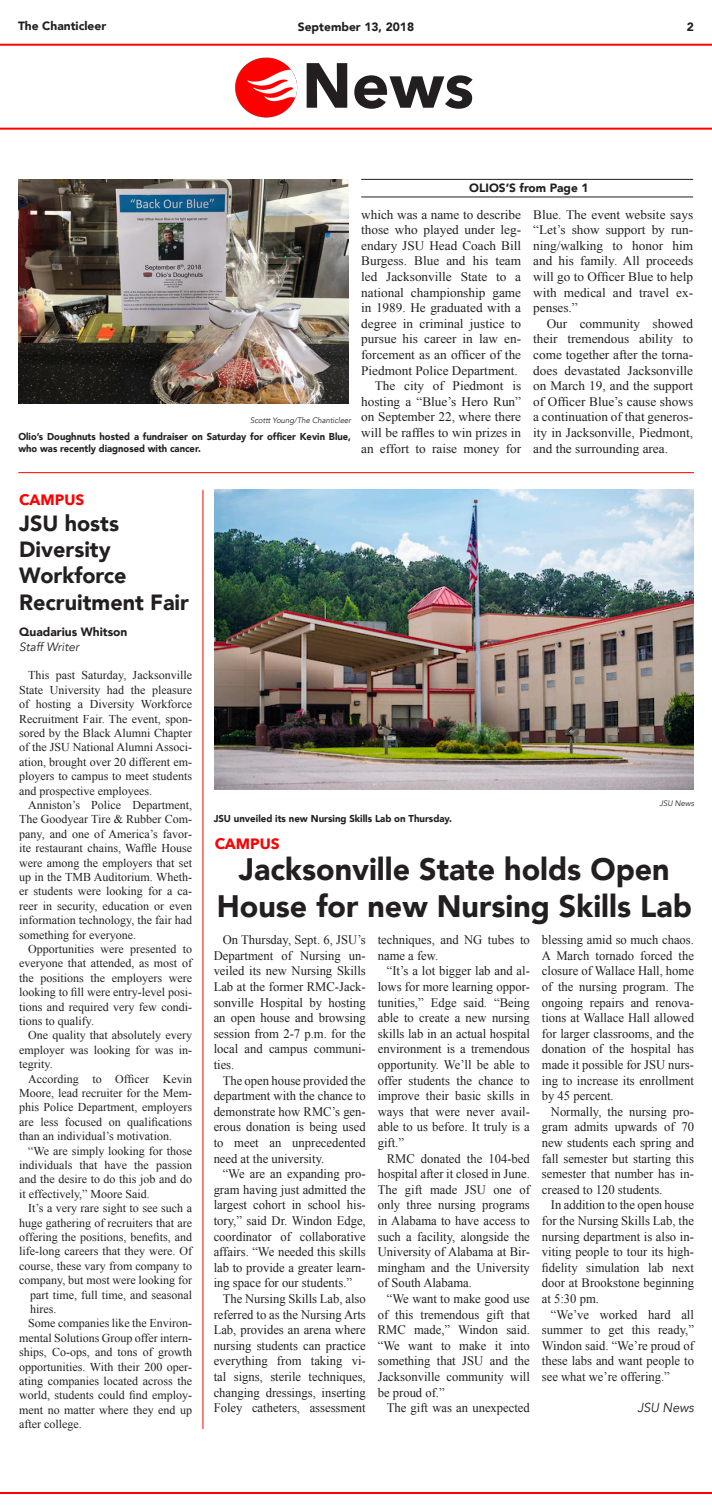
<style>
.page{position:relative;width:712px;height:1512px;background:#fff}
.page>*{position:absolute;margin:0;border:0;box-sizing:border-box;transform-origin:0 0}
.t1{font:700 63px "Avenir Next";color:#231f20}
.t2{font:900 31px/37.2px "Avenir";color:#231f20;text-align:center}
.t3{font:900 22px "Avenir";color:#231f20}
.t4{font:700 15px "Avenir Next";color:#f00}
.t5{font:13px/15.6px "Times New Roman";color:#231f20;text-align:justify}
.t6{font:italic 13px "Avenir";color:#231f20}
.t7{font:12px/14.4px "Times New Roman";color:#231f20;text-align:justify}
.t8{font:900 12px "Avenir";color:#231f20}
.t9{font:italic 12px "Avenir";color:#231f20}
.t10{font:900 10px/12px "Avenir";color:#231f20;scale:.94 1}
.t11{font:900 10px "Avenir";color:#231f20;scale:.96 1}
.t12{font:italic 8px "Avenir";color:#231f20;scale:.96 1}
</style>
<div class="page">
<img style="left:235px;top:57px;width:63px;height:61px">
<hr style="left:0;top:128px;width:711px;height:2px;background:#f00">
<hr style="left:0;top:44px;width:711px;height:2px;background:#f00">
<hr style="left:0;top:1492px;width:711px;height:2px;background:#f00">
<hr style="left:361px;top:196px;width:332px;height:1px;background:#231f20">
<hr style="left:361px;top:179px;width:332px;height:1px;background:#231f20">
<hr style="left:202px;top:490px;width:1px;height:939px;background:#f00">
<hr style="left:18px;top:472px;width:675px;height:1px;background:#f00">
<img style="left:18px;top:179px;width:330px;height:225px">
<img style="left:214px;top:490px;width:479px;height:299px">
<p class="t8" style="left:18px;top:16px;width:90px">The Chanticleer</p>
<p class="t8" style="left:298px;top:16px;width:118px">September 13, 2018</p>
<p class="t8" style="left:686px;top:16px;width:9px">2</p>
<p class="t1" style="left:302px;top:31px;width:173px">News</p>
<p class="t12" style="left:250px;top:415px;width:106px">Scottt Young/The Chanticleer</p>
<p class="t10" style="left:18px;top:430px;width:355px">Olio’s Doughnuts hosted a fundraiser on Saturday for officer Kevin Blue, who was recently diagnosed with cancer.</p>
<p class="t8" style="left:469px;top:177px;width:121px">OLIOS’S from Page 1</p>
<p class="t5" style="left:361px;top:206px;width:161px">which was a name to describe those who played under leg&shy;endary JSU Head Coach Bill Burgess. Blue and his team led Jacksonville State to a national championship game in 1989. He graduated with a degree in criminal justice to pursue his career in law en&shy;forcement as an officer of the Piedmont Police Department.</p>
<p class="t5" style="left:361px;top:378px;width:161px;text-indent:14px">The city of Piedmont is hosting a “Blue’s Hero Run” on September 22, where there will be raffles to win prizes in an effort to raise money for</p>
<p class="t5" style="left:533px;top:206px;width:161px">Blue. The event website says “Let’s show support by run&shy;ning/walking to honor him and his family. All proceeds will go to Officer Blue to help with medical and travel ex&shy;penses.”</p>
<p class="t5" style="left:533px;top:315px;width:161px;text-indent:14px">Our community showed their tremendous ability to come together after the torna&shy;does devastated Jacksonville on March 19, and the support of Officer Blue’s cause shows a continuation of that generos&shy;ity in Jacksonville, Piedmont, and the surrounding area.</p>
<p class="t4" style="left:19px;top:487px;width:67px">CAMPUS</p>
<p class="t3" style="left:19px;top:504px;width:101px">JSU hosts</p>
<p class="t3" style="left:19px;top:530px;width:93px">Diversity</p>
<p class="t3" style="left:19px;top:557px;width:109px">Workforce</p>
<p class="t3" style="left:19px;top:583px;width:171px">Recruitment Fair</p>
<p class="t8" style="left:19px;top:622px;width:110px">Quadarius Whitson</p>
<p class="t9" style="left:19px;top:639px;width:61px">Staff Writer</p>
<p class="t7" style="left:19px;top:668px;width:174px;text-indent:9px">This past Saturday, Jacksonville State University had the pleasure of hosting a Diversity Workforce Recruitment Fair. The event, spon&shy;sored by the Black Alumni Chapter of the JSU National Alumni Associ&shy;ation, brought over 20 different em&shy;ployers to campus to meet students and prospective employees.</p>
<p class="t7" style="left:19px;top:798px;width:174px;text-indent:9px">Anniston’s Police Department, The Goodyear Tire &amp; Rubber Com&shy;pany, and one of America’s favor&shy;ite restaurant chains, Waffle House were among the employers that set up in the TMB Auditorium. Wheth&shy;er students were looking for a ca&shy;reer in security, education or even information technology, the fair had something for everyone.</p>
<p class="t7" style="left:19px;top:942px;width:174px;text-indent:9px">Opportunities were presented to everyone that attended, as most of the positions the employers were looking to fill were entry-level posi&shy;tions and required very few condi&shy;tions to qualify.</p>
<p class="t7" style="left:19px;top:1028px;width:174px;text-indent:9px">One quality that absolutely every employer was looking for was in&shy;tegrity.</p>
<p class="t7" style="left:19px;top:1071px;width:174px;text-indent:9px">According to Officer Kevin Moore, lead recruiter for the Mem&shy;phis Police Department, employers are less focused on qualifications than an individual’s motivation.</p>
<p class="t7" style="left:19px;top:1143px;width:174px;text-indent:9px">“We are simply looking for those individuals that have the passion and the desire to do this job and do it effectively,” Moore Said.</p>
<p class="t7" style="left:28px;top:1201px;width:165px">It’s a very rare sight to see such a</p>
<p class="t7" style="left:19px;top:1215px;width:174px">huge gathering of recruiters that are</p>
<p class="t7" style="left:19px;top:1230px;width:174px">offering the positions, benefits, and</p>
<p class="t7" style="left:19px;top:1244px;width:174px">life-long careers that they were. Of</p>
<p class="t7" style="left:19px;top:1258px;width:174px">course, these vary from company to</p>
<p class="t7" style="left:19px;top:1273px;width:174px">company, but most were looking for</p>
<p class="t7" style="left:30px;top:1287px;width:163px">part time, full time, and seasonal</p>
<p class="t7" style="left:30px;top:1302px;width:28px">hires.</p>
<p class="t7" style="left:19px;top:1316px;width:174px;text-indent:9px">Some companies like the Environ&shy;mental Solutions Group offer intern&shy;ships, Co-ops, and tons of growth opportunities. With their 200 oper&shy;ating companies located across the world, students could find employ&shy;ment no matter where they end up after college.</p>
<p class="t11" style="left:213px;top:810px;width:249px">JSU unveiled its new Nursing Skills Lab on Thursday.</p>
<p class="t4" style="left:215px;top:830px;width:67px">CAMPUS</p>
<p class="t12" style="left:659px;top:798px;width:37px">JSU News</p>
<p class="t2" style="left:217px;top:849px;width:476px">Jacksonville State holds Open<br>House for new Nursing Skills Lab</p>
<p class="t5" style="left:213px;top:932px;width:153px;text-indent:9px">On Thursday, Sept. 6, JSU’s Department of Nursing un&shy;veiled its new Nursing Skills Lab at the former RMC-Jack&shy;sonville Hospital by hosting an open house and browsing session from 2-7 p.m. for the local and campus communi&shy;ties.</p>
<p class="t5" style="left:213px;top:1072px;width:153px;text-indent:9px">The open house provided the department with the chance to demonstrate how RMC’s gen&shy;erous donation is being used to meet an unprecedented need at the university.</p>
<p class="t5" style="left:213px;top:1166px;width:153px;text-indent:9px">“We are an expanding pro&shy;gram having just admitted the largest cohort in school his&shy;tory,” said Dr. Windon Edge, coordinator of collaborative affairs. “We needed this skills lab to provide a greater learn&shy;ing space for our students.”</p>
<p class="t5" style="left:213px;top:1291px;width:153px;text-indent:9px">The Nursing Skills Lab, also referred to as the Nursing Arts Lab, provides an arena where nursing students can practice everything from taking vi&shy;tal signs, sterile techniques, changing dressings, inserting Foley catheters, assessment</p>
<p class="t5" style="left:377px;top:932px;width:153px">techniques, and NG tubes to name a few.</p>
<p class="t5" style="left:377px;top:963px;width:153px;text-indent:9px">“It’s a lot bigger lab and al&shy;lows for more learning oppor&shy;tunities,” Edge said. “Being able to create a new nursing skills lab in an actual hospital environment is a tremendous opportunity. We’ll be able to offer students the chance to improve their basic skills in ways that were never avail&shy;able to us before. It truly is a gift.”</p>
<p class="t5" style="left:377px;top:1150px;width:154px;text-indent:9px">RMC donated the 104-bed hospital after it closed in June.<br>The gift made JSU one of only three nursing programs in Alabama to have access to such a facility, alongside the University of Alabama at Bir&shy;mingham and the University of South Alabama.</p>
<p class="t5" style="left:377px;top:1291px;width:153px;text-indent:9px">“We want to make good use of this tremendous gift that RMC made,” Windon said. “We want to make it into something that JSU and the Jacksonville community will be proud of.”</p>
<p class="t5" style="left:386px;top:1400px;width:144px">The gift was an unexpected</p>
<p class="t5" style="left:541px;top:932px;width:154px">blessing amid so much chaos.<br>A March tornado forced the closure of Wallace Hall, home of the nursing program. The ongoing repairs and renova&shy;tions at Wallace Hall allowed for larger classrooms, and the donation of the hospital has made it possible for JSU nurs&shy;ing to increase its enrollment by 45 percent.</p>
<p class="t5" style="left:541px;top:1104px;width:153px;text-indent:9px">Normally, the nursing pro&shy;gram admits upwards of 70 new students each spring and fall semester but starting this semester that number has in&shy;creased to 120 students.</p>
<p class="t5" style="left:541px;top:1197px;width:153px;text-indent:9px">In addition to the open house for the Nursing Skills Lab, the nursing department is also in&shy;viting people to tour its high&shy;fidelity simulation lab next door at Brookstone beginning at 5:30 pm.</p>
<p class="t5" style="left:541px;top:1306px;width:153px;text-indent:9px">“We’ve worked hard all summer to get this ready,” Windon said. “We’re proud of these labs and want people to see what we’re offering.”</p>
<p class="t6" style="left:637px;top:1400px;width:58px">JSU News</p>
</div>
